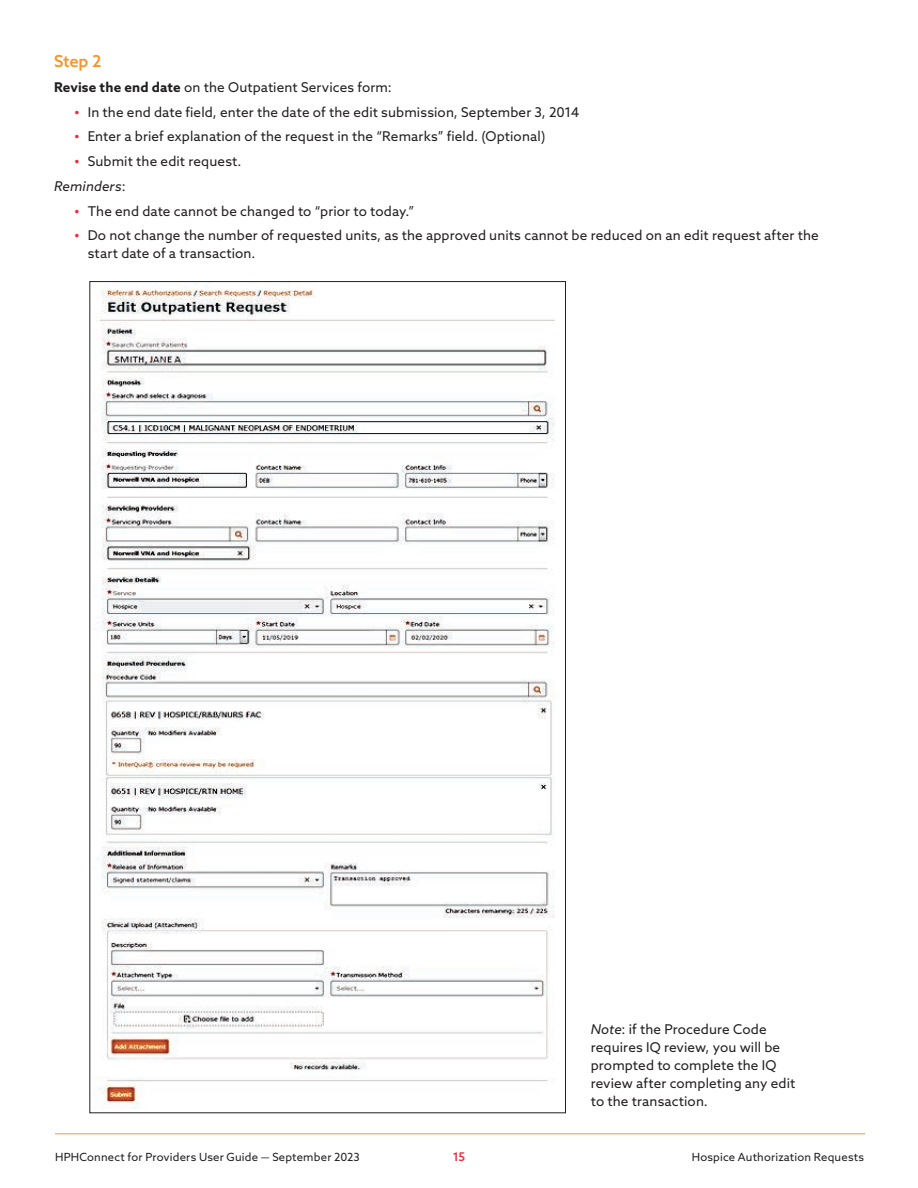
<style>
.page{position:relative;width:918px;height:1188px;background:#fff}
.page>*{position:absolute;margin:0;border:0;box-sizing:border-box;transform-origin:0 0}
.t1{font:500 16.5px "Azo Sans";color:#f7952c}
.t2{font:13.5px/18px "Azo Sans";letter-spacing:.01em;color:#231f20}
.t3{font:500 12px "Azo Sans";color:#ee2c3b}
.t4{font:11.25px "Azo Sans";letter-spacing:.015em;color:#231f20}
.s1{font-weight:700}
.s2{font-weight:500;font-size:15px;color:#ee2c3b}
.s3{font-style:italic}
</style>
<div class="page">
<hr style="left:55px;top:1134px;width:810px;height:1px;background:#f7952c">
<img style="left:94px;top:286px;width:461px;height:819px">
<p class="t1" style="left:54px;top:50px;width:49px">Step 2</p>
<p class="t2" style="left:54px;top:78px;width:339px"><span class="s1">Revise the end date</span> on the Outpatient Services form:</p>
<p class="t2" style="left:74px;top:103px;width:507px"><span class="s2">•</span> In the end date field, enter the date of the edit submission, September 3, 2014</p>
<p class="t2" style="left:74px;top:127px;width:473px"><span class="s2">•</span> Enter a brief explanation of the request in the “Remarks” field. (Optional)</p>
<p class="t2" style="left:54px;top:149px;width:189px;line-height:24.8px;text-indent:20px"><span class="s2">•</span> Submit the edit request.<br><span class="s3">Reminders</span>:</p>
<p class="t2" style="left:74px;top:202px;width:342px"><span class="s2">•</span> The end date cannot be changed to “prior to today.”</p>
<p class="t2" style="left:88px;top:226px;width:733px;text-indent:-14px"><span class="s2">•</span> Do not change the number of requested units, as the approved units cannot be reduced on an edit request after the start date of a transaction.</p>
<p class="t2" style="left:591px;top:1020px;width:206px"><span class="s3">Note</span>: if the Procedure Code requires IQ review, you will be prompted to complete the IQ review after completing any edit to the transaction.</p>
<p class="t4" style="left:55px;top:1150px;width:306px">HPHConnect for Providers User Guide — September 2023</p>
<p class="t3" style="left:453px;top:1149px;width:14px">15</p>
<p class="t4" style="left:692px;top:1150px;width:174px">Hospice Authorization Requests</p>
</div>
